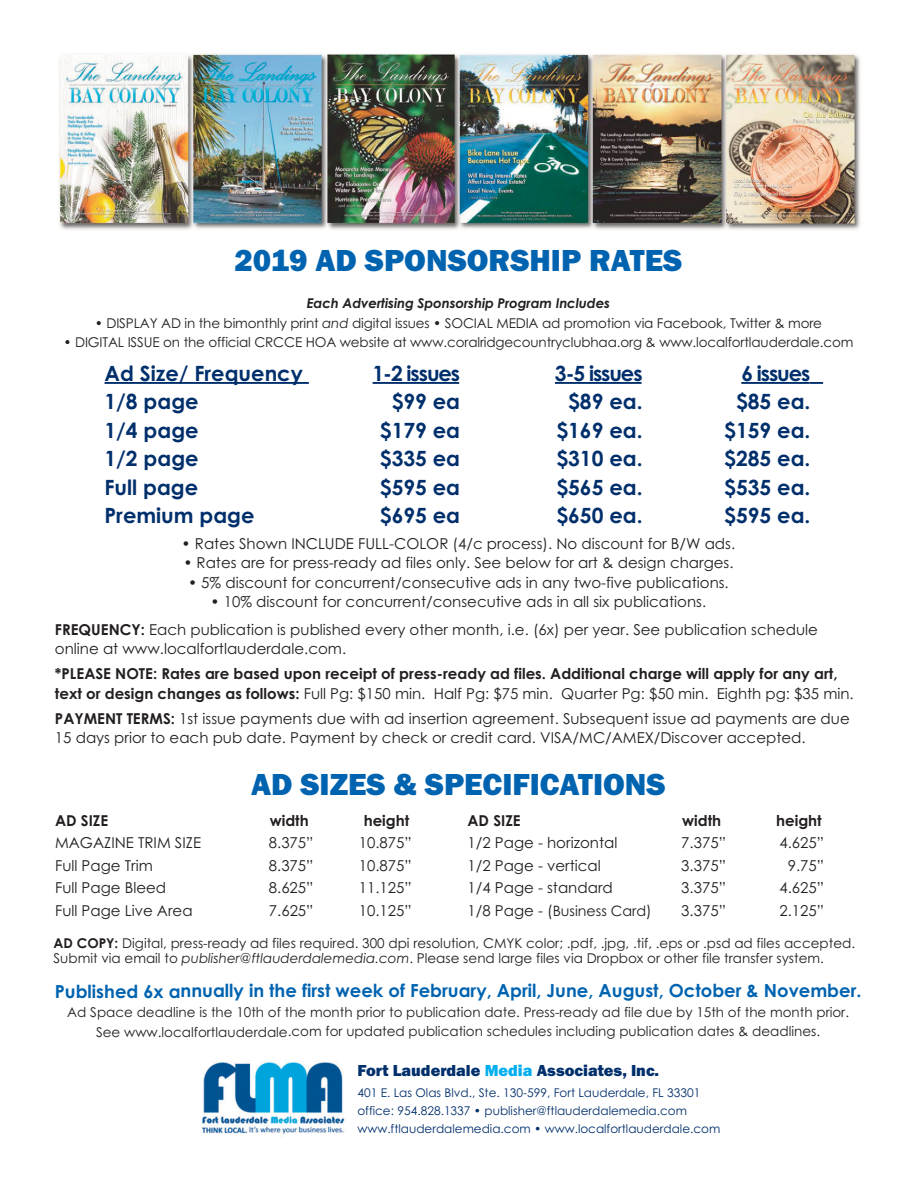
<style>
.page{position:relative;width:918px;height:1188px;background:#fff}
.page>*{position:absolute;margin:0;border:0;box-sizing:border-box;transform-origin:0 0}
.t1{font:800 31.5px "Franklin Gothic";color:#0063b0}
.t2{font:700 21px "Century Gothic";color:#002f6c}
.t3{font:700 18px "Century Gothic";color:#0063b0}
.t4{font:800 16.5px "Franklin Gothic";color:#002f6c}
.t5{font:15px/27.6px "Century Gothic";color:#231f20}
.t6{font:700 15px/19.5px "Century Gothic";color:#231f20}
.t7{font:14.25px "Century Gothic";color:#231f20}
.t8{font:13.5px/19.5px "Century Gothic";color:#231f20;text-align:center}
.t9{font:italic 700 13.5px "Century Gothic";letter-spacing:-.01em;color:#231f20}
.t10{font:12px/17.7px "Century Gothic";color:#002f6c}
.s1{font-style:italic}
.s2{font-weight:700}
.s3{font-weight:400}
.s4{font-size:15px}
.s5{color:#00aeef}
</style>
<div class="page">
<hr style="left:104px;top:382px;width:205px;height:2px;background:#002f6c">
<hr style="left:372px;top:382px;width:87px;height:2px;background:#002f6c">
<hr style="left:555px;top:382px;width:86px;height:2px;background:#002f6c">
<hr style="left:741px;top:382px;width:68px;height:2px;background:#002f6c">
<svg style="left:809px;top:382px;width:14px;height:2px"></svg>
<img style="left:201px;top:1060px;width:145px;height:76px">
<img style="left:58px;top:53px;width:802px;height:177px">
<h1 class="t1" style="left:234px;top:249px;width:449px">2019 AD SPONSORSHIP RATES</h1>
<p class="t9" style="left:306px;top:298px;width:305px">Each Advertising Sponsorship Program Includes</p>
<p class="t8" style="left:95px;top:314px;width:728px">• DISPLAY AD in the bimonthly print <span class="s1">and</span> digital issues • SOCIAL MEDIA ad promotion via Facebook, Twitter &amp; more</p>
<p class="t8" style="left:63px;top:334px;width:791px">• DIGITAL ISSUE on the official CRCCE HOA website at www.coralridgecountryclubhaa.org &amp; www.localfortlauderdale.com</p>
<h2 class="t2" style="left:104px;top:365px;width:200px">Ad Size/ Frequency</h2>
<h2 class="t2" style="left:372px;top:365px;width:89px">1-2 issues</h2>
<h2 class="t2" style="left:555px;top:365px;width:89px">3-5 issues</h2>
<h2 class="t2" style="left:741px;top:365px;width:71px">6 issues</h2>
<h2 class="t2" style="left:104px;top:394px;width:96px">1/8 page</h2>
<h2 class="t2" style="left:391px;top:394px;width:70px">$99 ea</h2>
<h2 class="t2" style="left:568px;top:394px;width:76px">$89 ea.</h2>
<h2 class="t2" style="left:736px;top:394px;width:76px">$85 ea.</h2>
<h2 class="t2" style="left:104px;top:422px;width:96px">1/4 page</h2>
<h2 class="t2" style="left:380px;top:422px;width:82px">$179 ea</h2>
<h2 class="t2" style="left:556px;top:422px;width:88px">$169 ea.</h2>
<h2 class="t2" style="left:724px;top:422px;width:88px">$159 ea.</h2>
<h2 class="t2" style="left:104px;top:451px;width:96px">1/2 page</h2>
<h2 class="t2" style="left:380px;top:451px;width:82px">$335 ea</h2>
<h2 class="t2" style="left:556px;top:451px;width:88px">$310 ea.</h2>
<h2 class="t2" style="left:724px;top:451px;width:88px">$285 ea.</h2>
<h2 class="t2" style="left:104px;top:479px;width:95px">Full page</h2>
<h2 class="t2" style="left:380px;top:479px;width:82px">$595 ea</h2>
<h2 class="t2" style="left:556px;top:479px;width:88px">$565 ea.</h2>
<h2 class="t2" style="left:724px;top:479px;width:88px">$535 ea.</h2>
<h2 class="t2" style="left:104px;top:508px;width:151px">Premium page</h2>
<h2 class="t2" style="left:380px;top:508px;width:82px">$695 ea</h2>
<h2 class="t2" style="left:556px;top:508px;width:88px">$650 ea.</h2>
<h2 class="t2" style="left:724px;top:508px;width:88px">$595 ea.</h2>
<p class="t5" style="left:182px;top:530px;width:555px">• Rates Shown INCLUDE FULL-COLOR (4/c process). No discount for B/W ads.</p>
<p class="t5" style="left:183px;top:550px;width:551px">• Rates are for press-ready ad files only. See below for art &amp; design charges.</p>
<p class="t5" style="left:188px;top:569px;width:542px">• 5% discount for concurrent/consecutive ads in any two-five publications.</p>
<p class="t5" style="left:55px;top:589px;width:764px;text-indent:156px">• 10% discount for concurrent/consecutive ads in all six publications.<br><span class="s2">FREQUENCY:</span> Each publication is published every other month, i.e. (6x) per year. See publication schedule</p>
<p class="t5" style="left:55px;top:636px;width:293px">online at www.localfortlauderdale.com.</p>
<p class="t6" style="left:55px;top:665px;width:800px">*PLEASE NOTE: Rates are based upon receipt of press-ready ad files. Additional charge will apply for any art, text or design changes as follows: <span class="s3">Full Pg: $150 min. Half Pg: $75 min. Quarter Pg: $50 min. Eighth pg: $35 min.</span></p>
<p class="t5" style="left:55px;top:709px;width:796px;line-height:19.5px"><span class="s2">PAYMENT TERMS:</span> 1st issue payments due with ad insertion agreement. Subsequent issue ad payments are due<br>15 days prior to each pub date. Payment by check or credit card. VISA/MC/AMEX/Discover accepted.</p>
<h1 class="t1" style="left:251px;top:773px;width:416px">AD SIZES &amp; SPECIFICATIONS</h1>
<p class="t6" style="left:55px;top:811px;width:55px">AD SIZE</p>
<p class="t6" style="left:270px;top:811px;width:40px">width</p>
<p class="t6" style="left:363px;top:811px;width:47px">height</p>
<p class="t5" style="left:55px;top:830px;width:147px">MAGAZINE TRIM SIZE</p>
<p class="t5" style="left:269px;top:830px;width:46px">8.375”</p>
<p class="t5" style="left:358px;top:830px;width:54px">10.875”</p>
<p class="t5" style="left:55px;top:852px;width:99px">Full Page Trim</p>
<p class="t5" style="left:269px;top:852px;width:46px">8.375”</p>
<p class="t5" style="left:358px;top:852px;width:54px">10.875”</p>
<p class="t5" style="left:55px;top:875px;width:113px">Full Page Bleed</p>
<p class="t5" style="left:269px;top:875px;width:46px">8.625”</p>
<p class="t5" style="left:358px;top:875px;width:54px">11.125”</p>
<p class="t5" style="left:55px;top:897px;width:139px">Full Page Live Area</p>
<p class="t5" style="left:269px;top:897px;width:46px">7.625”</p>
<p class="t5" style="left:358px;top:897px;width:54px">10.125”</p>
<p class="t6" style="left:467px;top:811px;width:55px">AD SIZE</p>
<p class="t6" style="left:682px;top:811px;width:41px">width</p>
<p class="t6" style="left:776px;top:811px;width:47px">height</p>
<p class="t5" style="left:467px;top:830px;width:151px">1/2 Page - horizontal</p>
<p class="t5" style="left:681px;top:830px;width:46px">7.375”</p>
<p class="t5" style="left:779px;top:830px;width:46px">4.625”</p>
<p class="t5" style="left:467px;top:852px;width:135px">1/2 Page - vertical</p>
<p class="t5" style="left:681px;top:852px;width:46px">3.375”</p>
<p class="t5" style="left:787px;top:852px;width:38px">9.75”</p>
<p class="t5" style="left:467px;top:875px;width:147px">1/4 Page - standard</p>
<p class="t5" style="left:681px;top:875px;width:46px">3.375”</p>
<p class="t5" style="left:779px;top:875px;width:46px">4.625”</p>
<p class="t7" style="left:467px;top:904px;width:186px"><span class="s4">1/8 Page - (</span>Business Card<span class="s4">)</span></p>
<p class="t5" style="left:681px;top:897px;width:46px">3.375”</p>
<p class="t5" style="left:779px;top:897px;width:46px">2.125”</p>
<p class="t8" style="left:54px;top:937px;width:802px;line-height:15px;text-align:left"><span class="s2">AD COPY:</span> Digital, press-ready ad files required. 300 dpi resolution, CMYK color; .pdf, .jpg, .tif, .eps or .psd ad files accepted.<br>Submit via email to <span class="s1">publisher@ftlauderdalemedia.com</span>. Please send large files via Dropbox or other file transfer system.</p>
<p class="t3" style="left:55px;top:983px;width:808px">Published 6x annually in the first week of February, April, June, August, October &amp; November.</p>
<p class="t8" style="left:67px;top:1003px;width:783px">Ad Space deadline is the 10th of the month prior to publication date. Press-ready ad file due by 15th of the month prior.<br>See www.localfortlauderdale.com for updated publication schedules including publication dates &amp; deadlines.</p>
<p class="t4" style="left:357px;top:1064px;width:303px">Fort Lauderdale <span class="s5">Media</span> Associates, Inc.</p>
<p class="t10" style="left:357px;top:1084px;width:364px">401 E. Las Olas Blvd., Ste. 130-599, Fort Lauderdale, FL 33301 office: 954.828.1337 • publisher@ftlauderdalemedia.com www.ftlauderdalemedia.com • www.localfortlauderdale.com</p>
</div>
